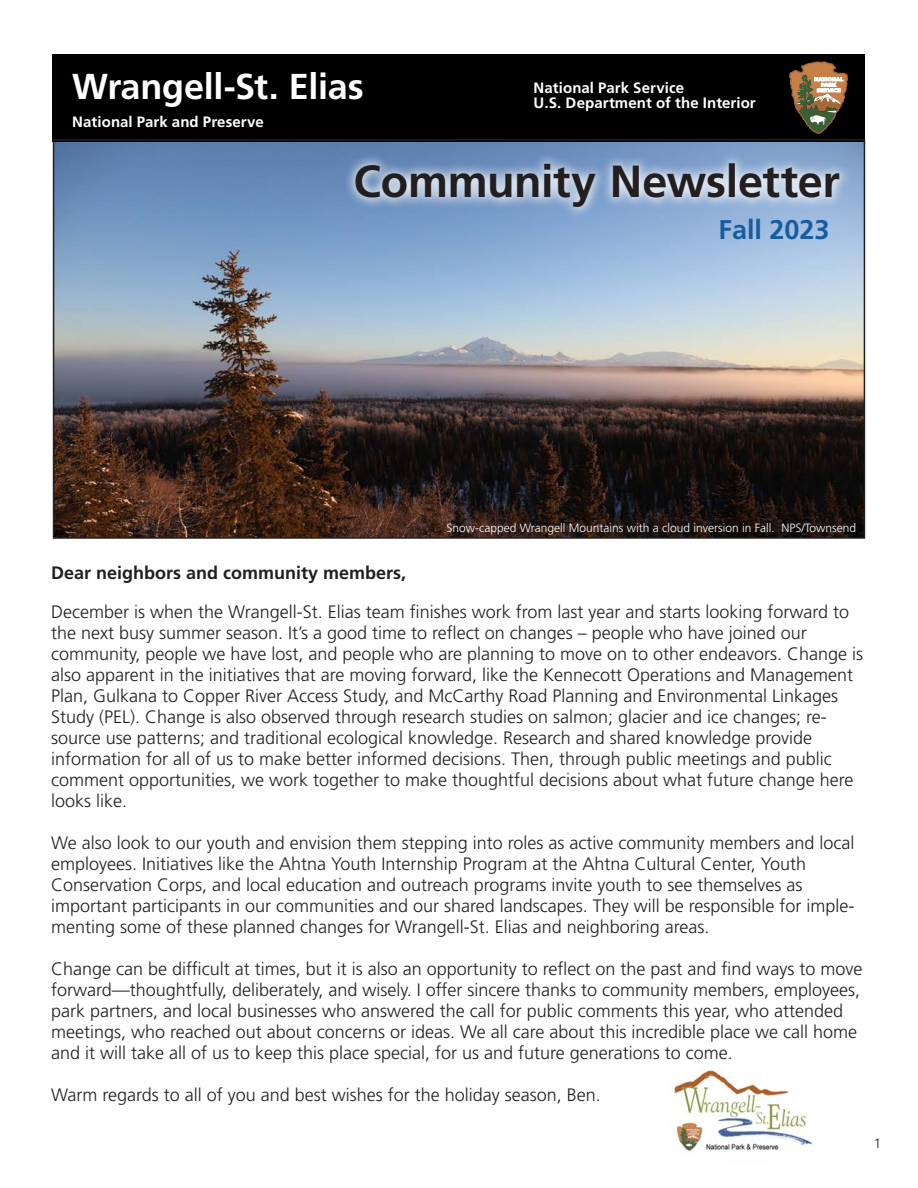
<style>
.page{position:relative;width:918px;height:1188px;background:#fff}
.page>*{position:absolute;margin:0;border:0;box-sizing:border-box;transform-origin:0 0}
.t1{font:700 45px "Frutiger LT Std";letter-spacing:-.01em;color:#231f20}
.t2{font:700 36px "Frutiger LT Std";letter-spacing:-.01em;color:#fff}
.t3{font:700 27px "Frutiger LT Std";color:#175d9e}
.t4{font:300 18px/21px "Frutiger LT Std";color:#231f20}
.t5{font:700 18px "Frutiger LT Std";color:#231f20}
.t6{font:700 15px/15px "Frutiger LT Std";letter-spacing:.005em;color:#fff}
.t7{font:300 13.5px "Frutiger LT Std";color:#231f20}
.t8{font:300 12px "Frutiger LT Std";color:#fff}
</style>
<div class="page">
<img style="left:56px;top:142px;width:806px;height:394px">
<div style="left:344px;top:152px;width:508px;height:67px;background:#fff;opacity:.9"></div>
<div style="left:53px;top:54px;width:812px;height:87px;background:#000"></div>
<svg style="left:789px;top:61px;width:59px;height:73px"></svg>
<div style="left:53px;top:139px;width:812px;height:400px;border:2px solid #231f20"></div>
<img style="left:673px;top:1070px;width:140px;height:82px">
<p class="t2" style="left:72px;top:65px;width:293px">Wrangell-St. Elias</p>
<p class="t6" style="left:534px;top:80px;width:224px">National Park Service<br>U.S. Department of the Interior</p>
<p class="t6" style="left:72px;top:114px;width:193px">National Park and Preserve</p>
<h1 class="t1" style="left:354px;top:155px;width:488px">Community Newsletter</h1>
<h1 class="t3" style="left:719px;top:214px;width:113px">Fall 2023</h1>
<p class="t8" style="left:446px;top:521px;width:411px">Snow-capped Wrangell Mountains with a cloud inversion in Fall. NPS/Townsend</p>
<p class="t5" style="left:51px;top:562px;width:357px">Dear neighbors and community members,</p>
<p class="t4" style="left:51px;top:602px;width:814px">December is when the Wrangell-St. Elias team fnishes work from last year and starts looking forward to the next busy summer season. It’s a good time to refect on changes – people who have joined our community, people we have lost, and people who are planning to move on to other endeavors. Change is also apparent in the initiatives that are moving forward, like the Kennecott Operations and Management Plan, Gulkana to Copper River Access Study, and McCarthy Road Planning and Environmental Linkages Study (PEL). Change is also observed through research studies on salmon; glacier and ice changes; re&shy;source use patterns; and traditional ecological knowledge. Research and shared knowledge provide information for all of us to make better informed decisions. Then, through public meetings and public comment opportunities, we work together to make thoughtful decisions about what future change here looks like.</p>
<p class="t4" style="left:51px;top:833px;width:805px">We also look to our youth and envision them stepping into roles as active community members and local employees. Initiatives like the Ahtna Youth Internship Program at the Ahtna Cultural Center, Youth Conservation Corps, and local education and outreach programs invite youth to see themselves as important participants in our communities and our shared landscapes. They will be responsible for imple&shy;menting some of these planned changes for Wrangell-St. Elias and neighboring areas.</p>
<p class="t4" style="left:51px;top:959px;width:813px">Change can be diffcult at times, but it is also an opportunity to refect on the past and fnd ways to move forward—thoughtfully, deliberately, and wisely. I offer sincere thanks to community members, employees, park partners, and local businesses who answered the call for public comments this year, who attended meetings, who reached out about concerns or ideas. We all care about this incredible place we call home and it will take all of us to keep this place special, for us and future generations to come.</p>
<p class="t4" style="left:51px;top:1085px;width:551px">Warm regards to all of you and best wishes for the holiday season, Ben.</p>
<p class="t7" style="left:874px;top:1135px;width:9px">1</p>
</div>
